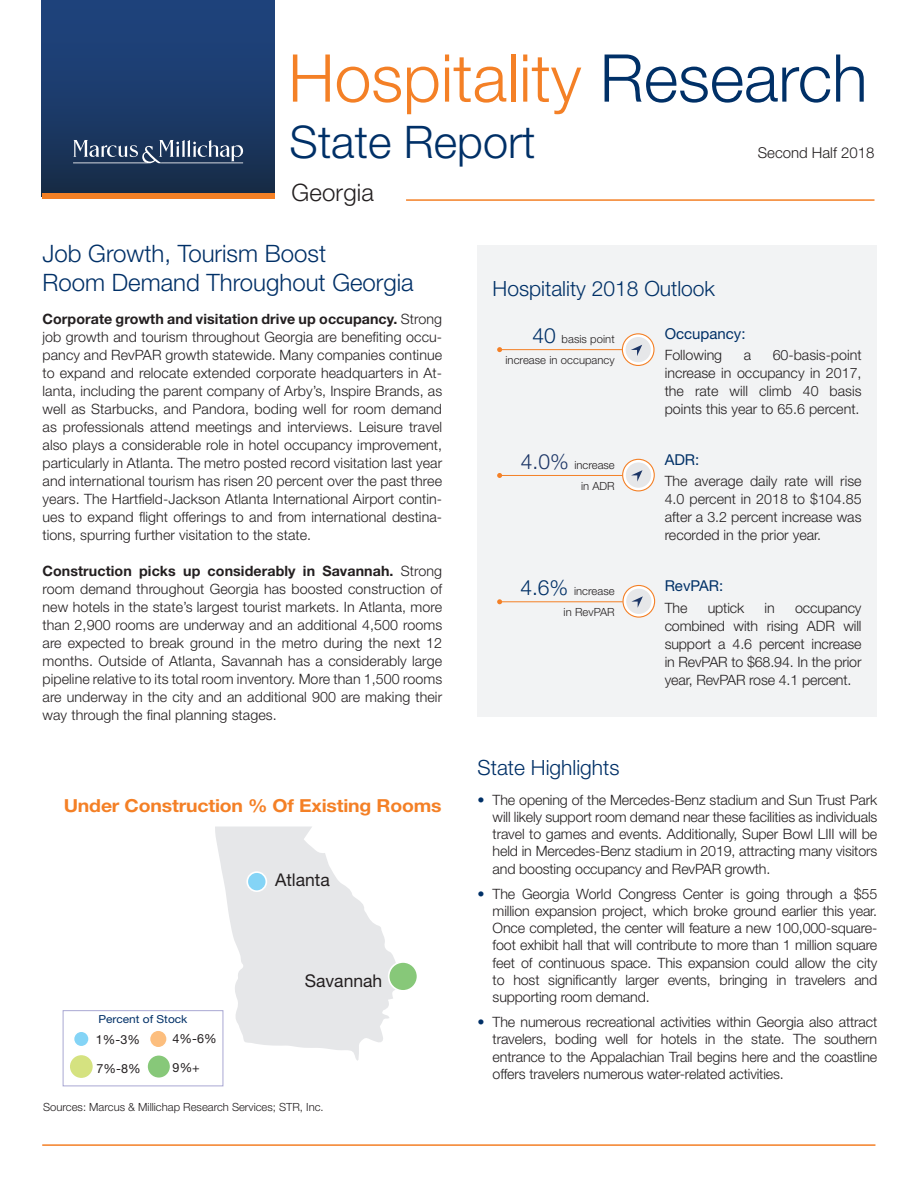
<style>
.page{position:relative;width:918px;height:1188px;background:#fff}
.page>*{position:absolute;margin:0;border:0;box-sizing:border-box;transform-origin:0 0}
.t1{font:300 66px "Helvetica Neue LT Std";color:#f48026}
.t2{font:300 45px "Helvetica Neue LT Std";color:#003067}
.Header-1{font:300 24px "Helvetica Neue LT Std";color:#003067}
.Body{font:300 24px "Helvetica Neue LT Std";letter-spacing:.005em;color:#231f20}
.Header-1-2{font:300 21px "Helvetica Neue LT Std";color:#003067}
.t3{font:700 18px "Helvetica Neue LT Std";letter-spacing:-.01em;color:#f48026;scale:1.08 1}
.t4{font:17.55px "Helvetica Neue LT Std";color:#231f20}
.Header-2{font:15px "Helvetica Neue LT Std";color:#003067}
.t5{font:300 15px "Helvetica Neue LT Std";color:#231f20}
.Body-2{font:300 14.25px/18px "Helvetica Neue LT Std";letter-spacing:-.01em;color:#231f20;text-align:justify}
.t6{font:12.6px "Helvetica Neue LT Std";color:#231f20}
.Header-1-3{font:300 11.25px "Helvetica Neue LT Std";color:#231f20}
.t7{font:11.1px "Helvetica Neue LT Std";color:#003067;scale:1.08 1}
.s1{color:#003067}
.s2{font-weight:700}
.s3{font-size:21px;color:#003067}
.s4{font-size:21px;color:#1c3566}
</style>
<div class="page">
<div style="left:42px;top:0;width:232px;height:196px;background:linear-gradient(to bottom,#1f4684,#172e4b)"></div>
<svg style="left:73px;top:140px;width:172px;height:24px"></svg>
<div style="left:42px;top:193px;width:232px;height:6px;background:#f48024"></div>
<hr style="left:42px;top:1144px;width:833px;height:2px;background:#f48026">
<hr style="left:406px;top:199px;width:469px;height:2px;background:#f48026">
<div style="left:478px;top:245px;width:399px;height:472px;background:#f2f3f4"></div>
<hr style="left:500px;top:349px;width:123px;height:1px;background:#f48026">
<svg style="left:497px;top:347px;width:5px;height:5px"></svg>
<hr style="left:500px;top:601px;width:123px;height:1px;background:#f48026">
<svg style="left:497px;top:599px;width:5px;height:5px"></svg>
<hr style="left:500px;top:475px;width:123px;height:1px;background:#f48026">
<svg style="left:497px;top:473px;width:5px;height:5px"></svg>
<div style="left:63px;top:1010px;width:160px;height:76px;border:1px solid #a9a8d3"></div>
<div style="left:147px;top:1055px;width:24px;height:23px;background:#87c879;border-radius:50%"></div>
<div style="left:146px;top:1054px;width:25px;height:25px;border:2px solid #fff;border-radius:50%"></div>
<div style="left:149px;top:1030px;width:18px;height:18px;background:#fcbe7e;border-radius:50%"></div>
<div style="left:149px;top:1029px;width:19px;height:20px;border:2px solid #fff;border-radius:50%"></div>
<div style="left:69px;top:1054px;width:25px;height:25px;background:#d5e280;border-radius:50%"></div>
<div style="left:68px;top:1054px;width:26px;height:26px;border:2px solid #fff;border-radius:50%"></div>
<div style="left:74px;top:1031px;width:15px;height:16px;background:#84d4f6;border-radius:50%"></div>
<div style="left:73px;top:1030px;width:17px;height:18px;border:2px solid #fff;border-radius:50%"></div>
<svg style="left:215px;top:827px;width:181px;height:234px;fill:#e6e7e9"></svg>
<div style="left:247px;top:872px;width:19px;height:19px;background:#84d4f6;border-radius:50%"></div>
<div style="left:246px;top:871px;width:21px;height:21px;border:2px solid #fff;border-radius:50%"></div>
<div style="left:389px;top:962px;width:29px;height:29px;background:#87c879;border-radius:50%"></div>
<div style="left:388px;top:961px;width:30px;height:31px;border:2px solid #fff;border-radius:50%"></div>
<svg style="left:622px;top:334px;width:32px;height:31px"></svg>
<div style="left:622px;top:333px;width:33px;height:33px;border:1px solid #f48026;border-radius:50%"></div>
<div style="left:626px;top:337px;width:25px;height:25px;background:#e6e7e9;border-radius:50%"></div>
<svg style="left:631px;top:345px;width:11px;height:11px"></svg>
<svg style="left:623px;top:585px;width:32px;height:32px"></svg>
<div style="left:622px;top:585px;width:33px;height:33px;border:1px solid #f48026;border-radius:50%"></div>
<div style="left:626px;top:589px;width:25px;height:25px;background:#e6e7e9;border-radius:50%"></div>
<svg style="left:631px;top:596px;width:12px;height:12px"></svg>
<svg style="left:623px;top:459px;width:31px;height:32px"></svg>
<div style="left:622px;top:459px;width:33px;height:32px;border:1px solid #f48026;border-radius:50%"></div>
<div style="left:626px;top:462px;width:25px;height:26px;background:#e6e7e9;border-radius:50%"></div>
<svg style="left:631px;top:470px;width:12px;height:12px"></svg>
<p class="t1" style="left:288px;top:38px;width:581px">Hospitality <span class="s1">Research</span></p>
<p class="t2" style="left:290px;top:114px;width:247px">State Report</p>
<p class="t5" style="left:758px;top:143px;width:118px">Second Half 2018</p>
<p class="Body" style="left:292px;top:178px;width:84px">Georgia</p>
<p class="Header-1" style="left:43px;top:239px;width:285px">Job Growth, Tourism Boost</p>
<p class="Header-1" style="left:43px;top:268px;width:373px">Room Demand Throughout Georgia</p>
<p class="Body-2" style="left:43px;top:310px;width:401px"><span class="s2">Corporate growth and visitation drive up occupancy.</span> Strong job growth and tourism throughout Georgia are benefiting occu&shy;pancy and RevPAR growth statewide. Many companies continue to expand and relocate extended corporate headquarters in At&shy;lanta, including the parent company of Arby’s, Inspire Brands, as well as Starbucks, and Pandora, boding well for room demand as professionals attend meetings and interviews. Leisure travel also plays a considerable role in hotel occupancy improvement, particularly in Atlanta. The metro posted record visitation last year and international tourism has risen 20 percent over the past three years. The Hartfield-Jackson Atlanta International Airport contin&shy;ues to expand flight offerings to and from international destina&shy;tions, spurring further visitation to the state.</p>
<p class="Body-2" style="left:43px;top:562px;width:401px"><span class="s2">Construction picks up considerably in Savannah.</span> Strong room demand throughout Georgia has boosted construction of new hotels in the state’s largest tourist markets. In Atlanta, more than 2,900 rooms are underway and an additional 4,500 rooms are expected to break ground in the metro during the next 12 months. Outside of Atlanta, Savannah has a considerably large pipeline relative to its total room inventory. More than 1,500 rooms are underway in the city and an additional 900 are making their way through the final planning stages.</p>
<p class="t3" style="left:64px;top:794px;width:351px">Under Construction % Of Existing Rooms</p>
<p class="t4" style="left:275px;top:869px;width:56px">Atlanta</p>
<p class="t7" style="left:99px;top:1013px;width:84px">Percent of Stock</p>
<p class="t6" style="left:96px;top:1032px;width:46px">1%-3%</p>
<p class="t6" style="left:173px;top:1031px;width:46px">4%-6%</p>
<p class="t6" style="left:97px;top:1061px;width:46px">7%-8%</p>
<p class="t6" style="left:173px;top:1060px;width:29px">9%+</p>
<p class="t4" style="left:305px;top:970px;width:79px">Savannah</p>
<p class="Header-1-3" style="left:43px;top:1100px;width:282px">Sources: Marcus &amp; Millichap Research Services; STR, Inc.</p>
<p class="Header-1-2" style="left:493px;top:276px;width:224px">Hospitality 2018 Outlook</p>
<p class="Header-2" style="left:665px;top:324px;width:82px">Occupancy:</p>
<p class="Body-2" style="left:665px;top:345px;width:59px">Following</p>
<p class="Body-2" style="left:744px;top:345px;width:9px">a</p>
<p class="Header-1-3" style="left:532px;top:332px;width:84px"><span class="s3">40</span> basis point</p>
<p class="Header-1-3" style="left:505px;top:353px;width:111px">increase in occupancy</p>
<p class="Body-2" style="left:665px;top:345px;width:198px;text-indent:108px">60-basis-point increase in occupancy in 2017, the rate will climb 40 basis points this year to 65.6 percent.</p>
<p class="Header-1-3" style="left:521px;top:458px;width:95px"><span class="s4">4.0%</span> increase</p>
<p class="Header-1-3" style="left:581px;top:479px;width:35px">in ADR</p>
<p class="Header-1-3" style="left:520px;top:585px;width:96px"><span class="s3">4.6%</span> increase</p>
<p class="Header-1-3" style="left:564px;top:606px;width:53px">in RevPAR</p>
<p class="Header-1-2" style="left:478px;top:755px;width:143px">State Highlights</p>
<p class="Header-2" style="left:665px;top:451px;width:36px">ADR:</p>
<p class="Body-2" style="left:665px;top:472px;width:198px">The average daily rate will rise 4.0 percent in 2018 to $104.85 after a 3.2 percent increase was recorded in the prior year.</p>
<p class="Header-2" style="left:665px;top:577px;width:60px">RevPAR:</p>
<p class="Body-2" style="left:665px;top:598px;width:24px">The</p>
<p class="Body-2" style="left:708px;top:598px;width:38px">uptick</p>
<p class="Body-2" style="left:765px;top:598px;width:12px">in</p>
<p class="Body-2" style="left:665px;top:598px;width:198px;text-indent:130px">occupancy combined with rising ADR will support a 4.6 percent increase in RevPAR to $68.94. In the prior year, RevPAR rose 4.1 percent.</p>
<p class="Body-2" style="left:493px;top:791px;width:386px;line-height:17.1px;text-indent:-15px"><span class="s1">•</span> The opening of the Mercedes-Benz stadium and Sun Trust Park will likely support room demand near these facilities as individuals travel to games and events. Additionally, Super Bowl LIII will be held in Mercedes-Benz stadium in 2019, attracting many visitors and boosting occupancy and RevPAR growth.</p>
<p class="Body-2" style="left:493px;top:885px;width:386px;line-height:17.1px;text-indent:-15px"><span class="s1">•</span> The Georgia World Congress Center is going through a $55 million expansion project, which broke ground earlier this year.<br>Once completed, the center will feature a new 100,000-square&shy;foot exhibit hall that will contribute to more than 1 million square feet of continuous space. This expansion could allow the city to host significantly larger events, bringing in travelers and supporting room demand.</p>
<p class="Body-2" style="left:493px;top:1013px;width:386px;line-height:17.1px;text-indent:-15px"><span class="s1">•</span> The numerous recreational activities within Georgia also attract travelers, boding well for hotels in the state. The southern entrance to the Appalachian Trail begins here and the coastline offers travelers numerous water-related activities.</p>
</div>
